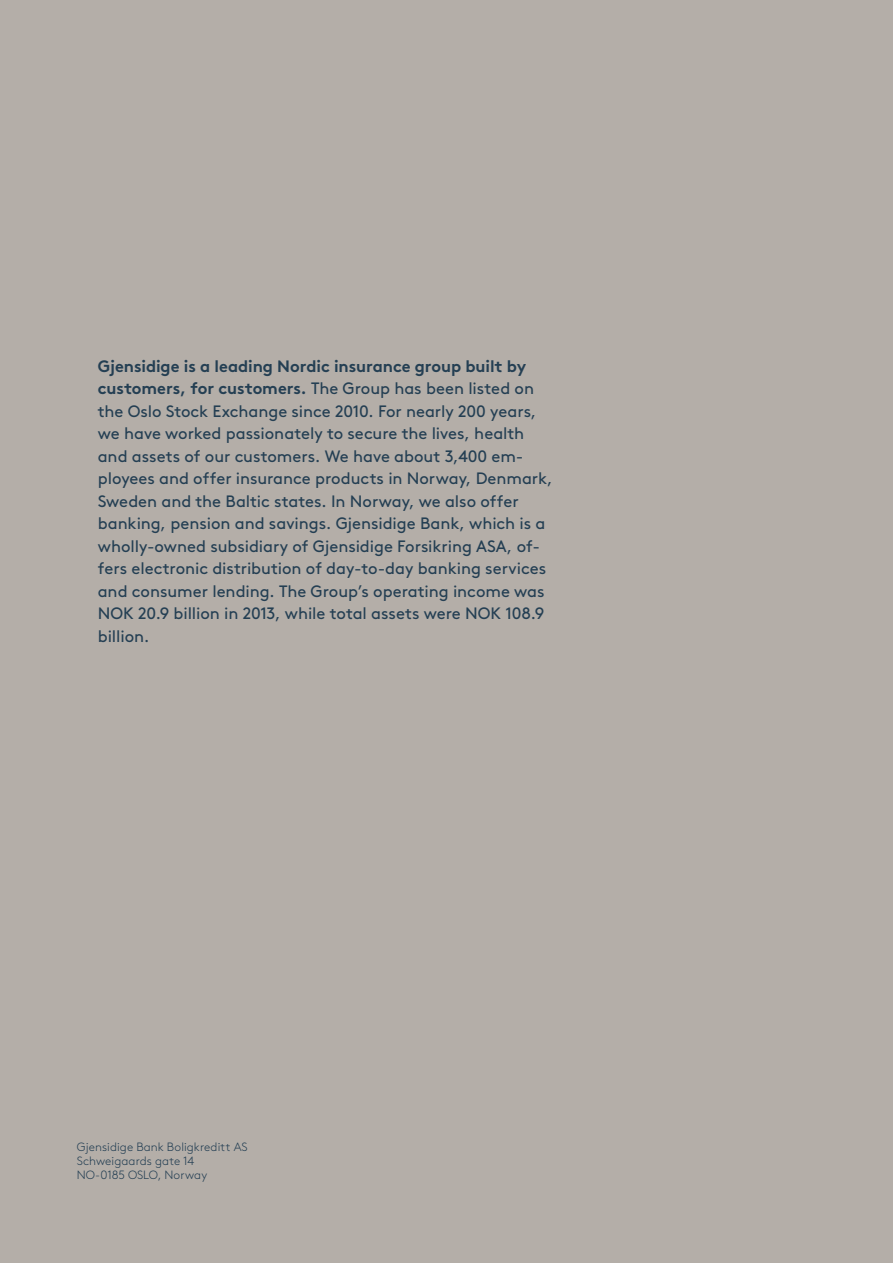
<style>
.page{position:relative;width:893px;height:1263px;background:#b4aea8}
.page>*{position:absolute;margin:0;border:0;box-sizing:border-box;transform-origin:0 0}
.t1{font:16.5px/22.5px "Gjen Brown OT";letter-spacing:-.005em;color:#243f53}
.t2{font:16.5px/22.5px "Gjen Brown OT Bold Alt";letter-spacing:-.005em;color:#243f53}
.t3{font:300 12px/14.4px "Gjen Brown OT";letter-spacing:.01em;color:#243f53}
.s1{font-family:"Gjen Brown OT"}
</style>
<div class="page">
<p class="t2" style="left:98px;top:353px;width:438px">Gjensidige is a leading Nordic insurance group built by customers, for customers. <span class="s1">The Group has been listed on</span></p>
<p class="t1" style="left:98px;top:398px;width:456px">the Oslo Stock Exchange since 2010. For nearly 200 years, we have worked passionately to secure the lives, health and assets of our customers. We have about 3,400 em&shy;ployees and offer insurance products in Norway, Denmark, Sweden and the Baltic states. In Norway, we also offer banking, pension and savings. Gjensidige Bank, which is a wholly-owned subsidiary of Gjensidige Forsikring ASA, of&shy;fers electronic distribution of day-to-day banking services and consumer lending. The Group’s operating income was NOK 20.9 billion in 2013, while total assets were NOK 108.9 billion.</p>
<p class="t3" style="left:77px;top:1138px;width:173px">Gjensidige Bank Boligkreditt AS<br>Schweigaards gate 14<br>NO-0185 OSLO, Norway</p>
</div>
